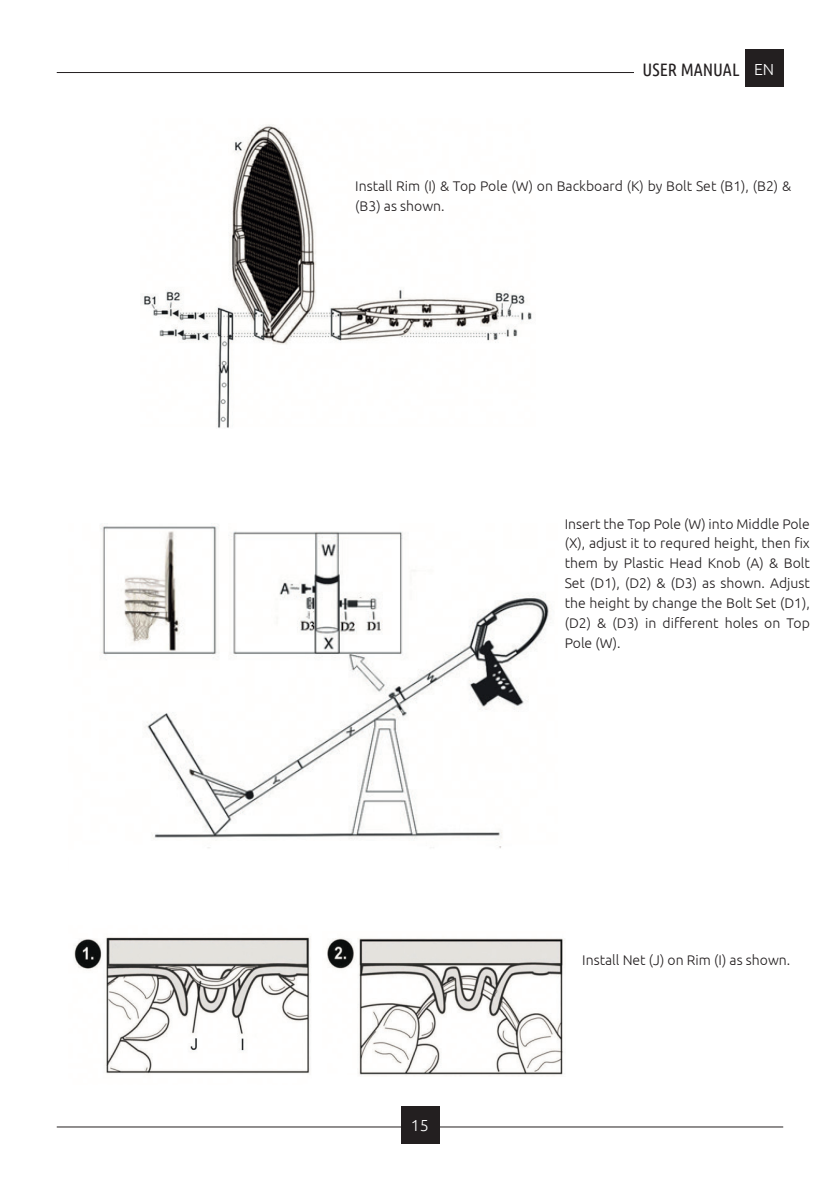
<style>
.page{position:relative;width:840px;height:1191px;background:#fff}
.page>*{position:absolute;margin:0;border:0;box-sizing:border-box;transform-origin:0 0}
.t1{font:18px "Ubuntu Condensed";color:#231f20}
.t2{font:300 16px "Ubuntu";color:#fff}
.t3{font:300 14px/19.8px "Ubuntu";color:#231f20}
.s1{font-family:"Ubuntu";font-weight:300;font-size:16px;color:#fff}
</style>
<div class="page">
<hr style="left:57px;top:72px;width:725px;height:1px;background:#231f20">
<div style="left:744px;top:49px;width:38px;height:38px;background:#231f20"></div>
<div style="left:634px;top:49px;width:110px;height:36px;background:#fff"></div>
<hr style="left:57px;top:1126px;width:725px;height:1px;background:#231f20">
<div style="left:401px;top:1106px;width:38px;height:37px;background:#231f20"></div>
<img style="left:142px;top:124px;width:390px;height:304px">
<img style="left:100px;top:523px;width:450px;height:326px">
<img style="left:74px;top:937px;width:489px;height:139px">
<p class="t1" style="left:642px;top:58px;width:133px">USER MANUAL <span class="s1">EN</span></p>
<p class="t3" style="left:355px;top:176px;width:437px">Install Rim (I) &amp; Top Pole (W) on Backboard (K) by Bolt Set (B1), (B2) &amp; (B3) as shown.</p>
<p class="t3" style="left:564px;top:513px;width:246px;text-align:justify">Insert the Top Pole (W) into Middle Pole (X), adjust it to requred height, then fix them by Plastic Head Knob (A) &amp; Bolt Set (D1), (D2) &amp; (D3) as shown. Adjust the height by change the Bolt Set (D1), (D2) &amp; (D3) in different holes on Top Pole (W).</p>
<p class="t2" style="left:411px;top:1115px;width:20px">15</p>
<p class="t3" style="left:582px;top:950px;width:209px">Install Net (J) on Rim (I) as shown.</p>
</div>
